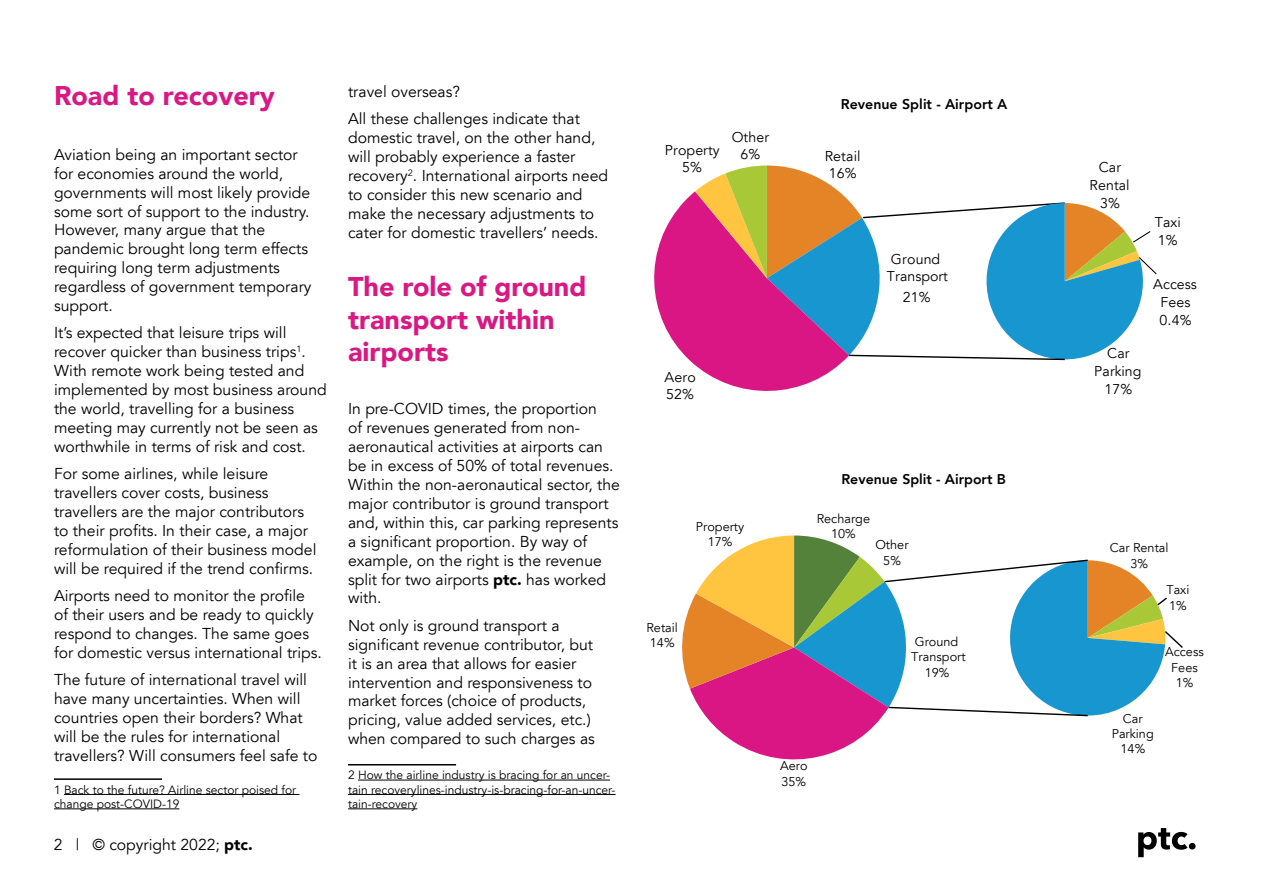
<style>
.page{position:relative;width:1263px;height:893px;background:#fff}
.page>*{position:absolute;margin:0;border:0;box-sizing:border-box;transform-origin:0 0}
.t1{font:900 27px/32.4px "Avenir LT";color:#da1884}
.t2{font:15.75px/18.9px "Avenir LT";color:#000}
.t3{font:14.25px/18px "Avenir LT";letter-spacing:.01em;color:#000;text-align:center}
.t4{font:800 14.25px "Avenir LT";color:#000}
.t5{font:800 14.1px "Avenir LT";color:#000}
.t6{font:12.6px/15.3px "Avenir LT";color:#000;text-align:center}
.t7{font:12px/14.4px "Avenir LT";color:#000}
.s1{font-weight:900}
</style>
<div class="page">
<hr style="left:54px;top:778px;width:108px;height:2px;background:#000">
<hr style="left:64px;top:794px;width:236px;height:1px;background:#000">
<hr style="left:54px;top:808px;width:125px;height:1px;background:#000">
<hr style="left:348px;top:764px;width:108px;height:1px;background:#000">
<hr style="left:358px;top:780px;width:252px;height:1px;background:#000">
<hr style="left:348px;top:794px;width:268px;height:1px;background:#000">
<hr style="left:348px;top:808px;width:69px;height:1px;background:#000">
<svg style="left:1138px;top:828px;width:57px;height:29px"></svg>
<svg style="left:682px;top:535px;width:501px;height:225px"></svg>
<svg style="left:654px;top:165px;width:503px;height:226px"></svg>
<h1 class="t1" style="left:54px;top:80px;width:222px">Road to recovery</h1>
<p class="t2" style="left:54px;top:145px;width:259px">Aviation being an important sector for economies around the world, governments will most likely provide some sort of support to the industry.<br>However, many argue that the pandemic brought long term effects requiring long term adjustments regardless of government temporary support.</p>
<p class="t2" style="left:54px;top:324px;width:274px">It’s expected that leisure trips will recover quicker than business trips<sup>1</sup>.<br>With remote work being tested and implemented by most business around the world, travelling for a business meeting may currently not be seen as worthwhile in terms of risk and cost.</p>
<p class="t2" style="left:54px;top:465px;width:264px">For some airlines, while leisure travellers cover costs, business travellers are the major contributors to their profits. In their case, a major reformulation of their business model will be required if the trend confirms.</p>
<p class="t2" style="left:54px;top:587px;width:269px">Airports need to monitor the profile of their users and be ready to quickly respond to changes. The same goes for domestic versus international trips.</p>
<p class="t2" style="left:54px;top:671px;width:265px">The future of international travel will have many uncertainties. When will countries open their borders? What will be the rules for international travellers? Will consumers feel safe to</p>
<p class="t7" style="left:54px;top:782px;width:244px">1 Back to the future? Airline sector poised for change post-COVID-19</p>
<p class="t2" style="left:54px;top:835px;width:201px">2 | © copyright 2022; <span class="s1">ptc.</span></p>
<p class="t2" style="left:348px;top:78px;width:233px;line-height:27.5px">travel overseas?<br>All these challenges indicate that</p>
<p class="t2" style="left:348px;top:129px;width:262px">domestic travel, on the other hand, will probably experience a faster recovery<sup>2</sup>. International airports need to consider this new scenario and make the necessary adjustments to cater for domestic travellers’ needs.</p>
<h1 class="t1" style="left:348px;top:271px;width:240px">The role of ground transport within airports</h1>
<p class="t2" style="left:348px;top:400px;width:273px">In pre-COVID times, the proportion<br>of revenues generated from non&shy;aeronautical activities at airports can be in excess of 50% of total revenues.<br>Within the non-aeronautical sector, the major contributor is ground transport and, within this, car parking represents a significant proportion. By way of example, on the right is the revenue split for two airports <span class="s1">ptc.</span> has worked with.</p>
<p class="t2" style="left:348px;top:616px;width:248px">Not only is ground transport a significant revenue contributor, but it is an area that allows for easier intervention and responsiveness to market forces (choice of products, pricing, value added services, etc.) when compared to such charges as</p>
<p class="t7" style="left:348px;top:768px;width:269px">2 How the airline industry is bracing for an uncer&shy;tain recoverylines-industry-is-bracing-for-an-uncer&shy;tain-recovery</p>
<p class="t3" style="left:665px;top:142px;width:56px;line-height:17.1px">Property<br>5%</p>
<p class="t3" style="left:732px;top:129px;width:39px;line-height:17px">Other<br>6%</p>
<p class="t3" style="left:664px;top:369px;width:33px;line-height:17px;text-align:left">Aero<br>52%</p>
<p class="t6" style="left:696px;top:519px;width:50px">Property<br>17%</p>
<p class="t6" style="left:646px;top:620px;width:33px;text-align:left">Retail<br>14%</p>
<p class="t4" style="left:841px;top:95px;width:168px">Revenue Split - Airport A</p>
<p class="t3" style="left:825px;top:148px;width:37px;line-height:17.1px;text-align:left">Retail<br>16%</p>
<p class="t3" style="left:887px;top:251px;width:63px;line-height:17px;text-align:left">Ground<br>Transport</p>
<p class="t3" style="left:903px;top:288px;width:29px">21%</p>
<p class="t5" style="left:841px;top:471px;width:166px">Revenue Split - Airport B</p>
<p class="t6" style="left:817px;top:511px;width:55px">Recharge<br>10%</p>
<p class="t6" style="left:875px;top:537px;width:35px">Other<br>5%</p>
<p class="t6" style="left:911px;top:634px;width:56px">Ground<br>Transport<br>19%</p>
<p class="t6" style="left:780px;top:759px;width:29px;text-align:left">Aero<br>35%</p>
<p class="t3" style="left:1089px;top:158px;width:41px">Car<br>Rental<br>3%</p>
<p class="t3" style="left:1094px;top:344px;width:49px">Car<br>Parking<br>17%</p>
<p class="t3" style="left:1155px;top:214px;width:28px;text-align:left">Taxi<br>1%</p>
<p class="t3" style="left:1153px;top:275px;width:45px">Access<br>Fees<br>0.4%</p>
<p class="t6" style="left:1110px;top:541px;width:60px">Car Rental<br>3%</p>
<p class="t6" style="left:1166px;top:583px;width:25px;text-align:left">Taxi<br>1%</p>
<p class="t6" style="left:1165px;top:645px;width:40px">Access<br>Fees<br>1%</p>
<p class="t6" style="left:1112px;top:711px;width:44px">Car<br>Parking<br>14%</p>
</div>
